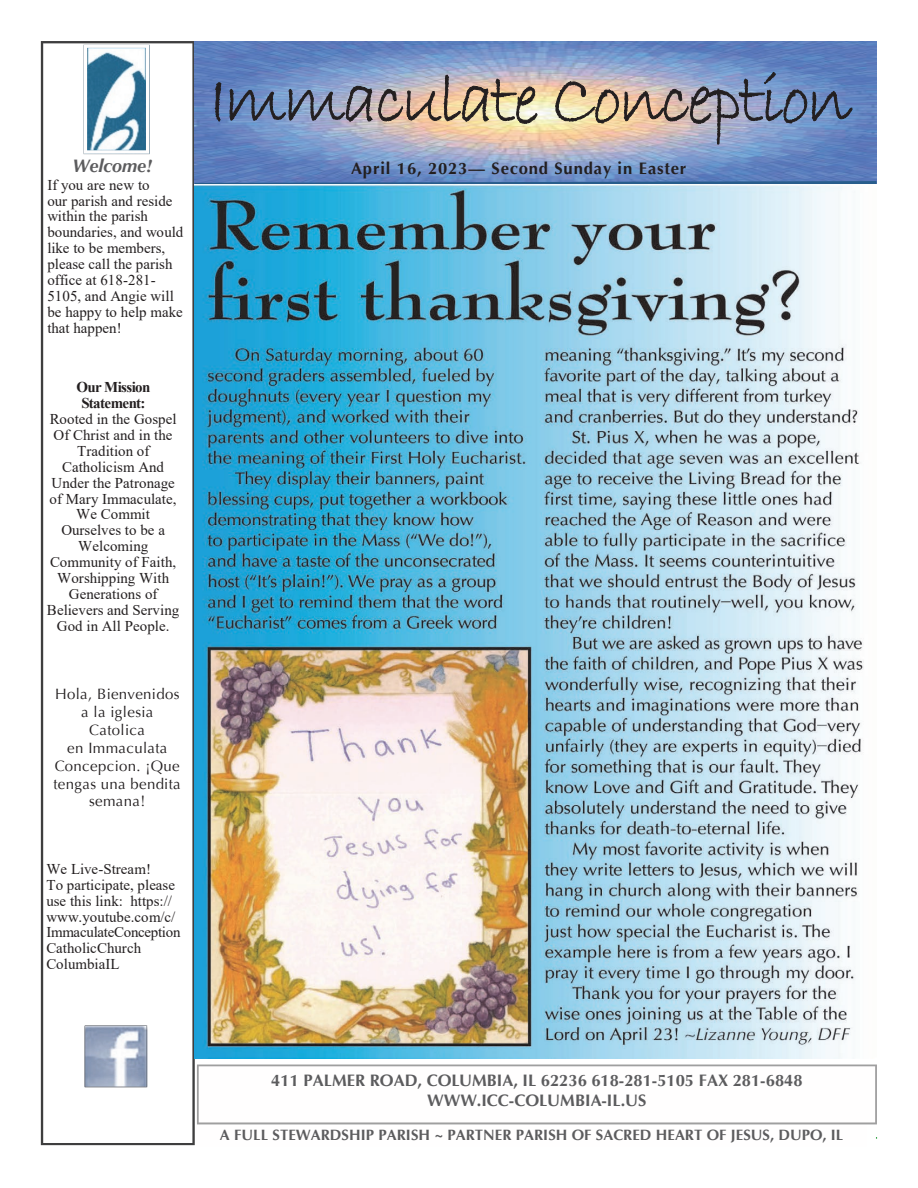
<style>
.page{position:relative;width:918px;height:1188px;background:#fff}
.page>*{position:absolute;margin:0;border:0;box-sizing:border-box;transform-origin:0 0}
.t1{font:72px "Bradley Hand ITC";letter-spacing:-.04em;color:#231f20}
.t2{font:italic 700 18px "Optima";color:#5c5c5e}
.t3{font:700 16.65px "Optima";color:#5c5c5e}
.t4{font:700 16.5px "Optima";color:#5c5c5e}
.t5{font:700 16.5px "Optima";letter-spacing:.05em;color:#231f20}
.t6{font:15px/15.9px "Times New Roman";color:#231f20}
.t7{font:15px/17.9px "Optima";letter-spacing:.025em;color:#231f20;text-align:center}
.t8{font:700 15px "Optima";letter-spacing:.005em;color:#5c5c5e}
.s1{font-weight:700}
</style>
<div class="page">
<svg style="left:41px;top:41px;width:154px;height:1104px"></svg>
<img style="left:195px;top:41px;width:682px;height:1017px">
<svg style="left:197px;top:1065px;width:680px;height:59px"></svg>
<img style="left:82px;top:1023px;width:67px;height:66px">
<svg style="left:85px;top:1026px;width:62px;height:61px"></svg>
<img style="left:81px;top:42px;width:70px;height:113px">
<svg style="left:84px;top:45px;width:65px;height:109px"></svg>
<svg style="left:192px;top:180px;width:685px;height:7px"></svg>
<p class="t2" style="left:73px;top:155px;width:81px">Welcome!</p>
<p class="t6" style="left:47px;top:176px;width:137px">If you are new to<br>our parish and reside within the parish boundaries, and would like to be members, please call the parish office at 618-281-<br>5105, and Angie will be happy to help make that happen!</p>
<p class="t6" style="left:47px;top:379px;width:134px;text-align:center"><span class="s1">Our Mission<br>Statement:<br></span>Rooted in the Gospel<br>Of Christ and in the<br>Tradition of<br>Catholicism And<br>Under the Patronage of Mary Immaculate,<br>We Commit<br>Ourselves to be a<br>Welcoming<br>Community of Faith,<br>Worshipping With<br>Generations of<br>Believers and Serving<br>God in All People.</p>
<p class="t7" style="left:53px;top:685px;width:129px">Hola, Bienvenidos a la iglesia<br>Catolica<br>en Immaculata<br>Concepcion. ¡Que tengas una bendita semana!</p>
<p class="t6" style="left:46px;top:860px;width:136px">We Live-Stream!<br>To participate, please use this link: https:// www.youtube.com/c/<br>ImmaculateConception<br>CatholicChurch<br>ColumbiaIL</p>
<p class="t1" style="left:209px;top:54px;width:645px">Immaeacat aone Ctionc</p>
<p class="t5" style="left:351px;top:159px;width:337px">April 16, 2023— Second Sunday in Easter</p>
<p class="t4" style="left:271px;top:1071px;width:533px">411 PALMER ROAD, COLUMBIA, IL 62236 618-281-5105 FAX 281-6848</p>
<p class="t3" style="left:427px;top:1090px;width:221px">WWW.ICC-COLUMBIA-IL.US</p>
<p class="t8" style="left:220px;top:1127px;width:625px">A FULL STEWARDSHIP PARISH ~ PARTNER PARISH OF SACRED HEART OF JESUS, DUPO, IL</p>
</div>
